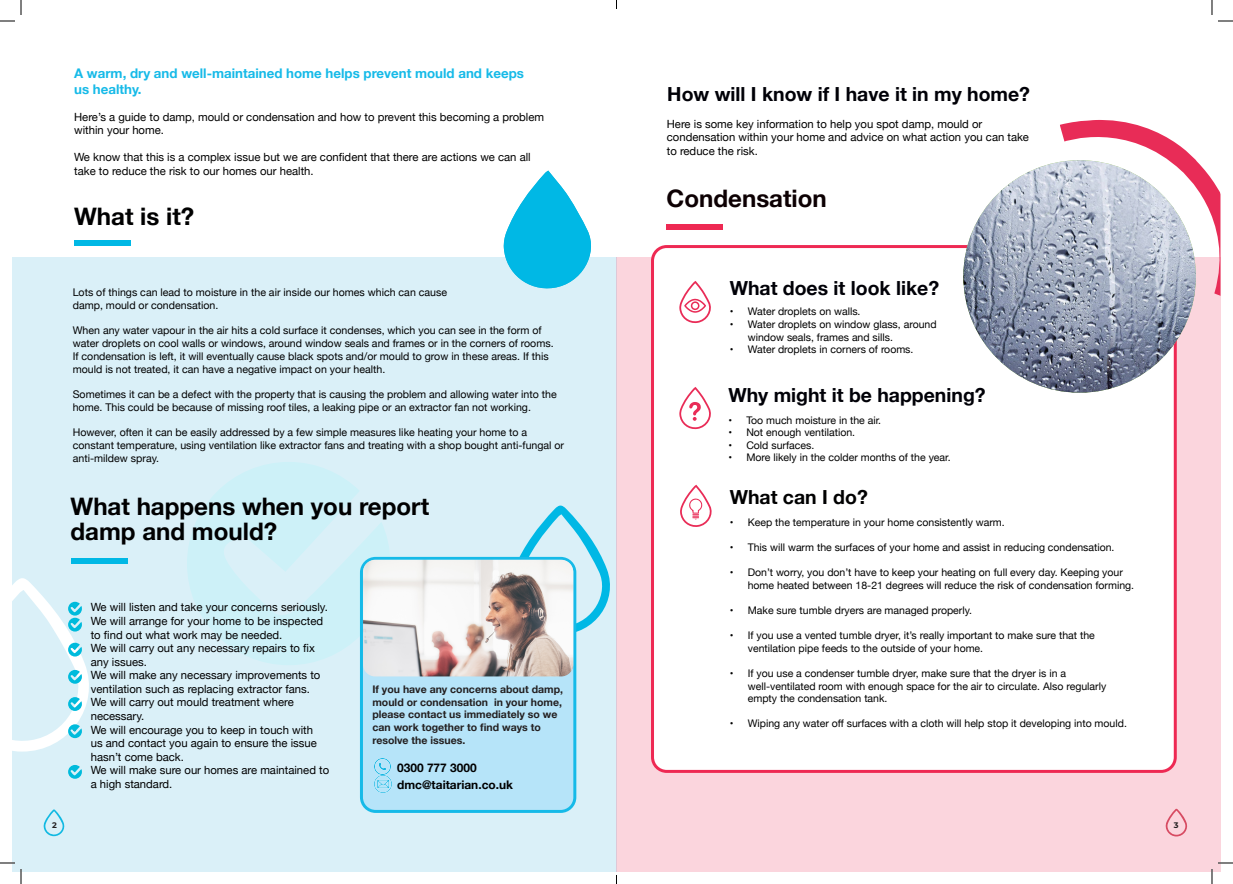
<style>
.page{position:relative;width:1233px;height:884px;background:#fff}
.page>*{position:absolute;margin:0;border:0;box-sizing:border-box;transform-origin:0 0}
.t1{font:700 24.1px/25.1px "Helvetica Neue";color:#000001}
.t2{font:700 24.1px "Helvetica Neue";color:#0d0003}
.t3{font:700 19.4px "Helvetica Neue";color:#000007}
.t4{font:700 19.4px "Helvetica Neue";color:#000001}
.t5{font:700 13.3px "Helvetica Neue";color:#16bae8}
.t6{font:700 11.9px "Helvetica Neue";color:#000001}
.t7{font:11.3px/13.6px "Helvetica Neue";color:#000001}
.t8{font:11.3px/13.6px "Helvetica Neue";color:#000}
.t9{font:10.6px/12.7px "Helvetica Neue";color:#000001}
.t10{font:10.5px/12.6px "Helvetica Neue";color:#000001}
.t11{font:700 10.5px/12.6px "Helvetica Neue";color:#231f20}
.t12{font:700 8.1px "Montserrat";color:#231f20}
</style>
<div class="page">
<div style="left:12px;top:257px;width:604px;height:614px;background:#daf0f8"></div>
<svg style="left:187px;top:462px;width:203px;height:203px"></svg>
<svg style="left:503px;top:171px;width:88px;height:118px"></svg>
<svg style="left:43px;top:809px;width:22px;height:27px"></svg>
<svg style="left:511px;top:506px;width:99px;height:128px"></svg>
<div style="left:75px;top:240px;width:56px;height:6px;background:#00b8e5"></div>
<div style="left:71px;top:558px;width:57px;height:5px;background:#00b8e5"></div>
<div style="left:361px;top:558px;width:214px;height:253px;background:#b6e4f9;border-radius:14px"></div>
<div style="left:360px;top:557px;width:216px;height:256px;border:3px solid #16bae8;border-radius:14px"></div>
<img style="left:374px;top:759px;width:18px;height:34px">
<img style="left:363px;top:560px;width:210px;height:116px">
<svg style="left:12px;top:578px;width:77px;height:174px"></svg>
<svg style="left:68px;top:765px;width:14px;height:14px"></svg>
<div style="left:616px;top:257px;width:604px;height:614px;background:#fbd5dd"></div>
<div style="left:652px;top:247px;width:523px;height:524px;background:#fff;border-radius:14px"></div>
<div style="left:651px;top:245px;width:525px;height:528px;border:3px solid #ee2953;border-radius:14px"></div>
<svg style="left:1165px;top:808px;width:23px;height:28px"></svg>
<div style="left:666px;top:224px;width:57px;height:6px;background:#ee2953"></div>
<svg style="left:679px;top:281px;width:32px;height:42px"></svg>
<svg style="left:679px;top:387px;width:32px;height:42px"></svg>
<svg style="left:680px;top:485px;width:31px;height:42px"></svg>
<img style="left:963px;top:160px;width:232px;height:233px;border-radius:116px">
<svg style="left:1059px;top:119px;width:161px;height:181px"></svg>
<svg style="left:1218px;top:20px;width:15px;height:2px"></svg>
<svg style="left:1218px;top:862px;width:15px;height:2px"></svg>
<svg style="left:0;top:0;width:22px;height:22px"></svg>
<svg style="left:0;top:862px;width:22px;height:22px"></svg>
<svg style="left:1211px;top:0;width:1px;height:15px"></svg>
<svg style="left:1211px;top:869px;width:1px;height:15px"></svg>
<p class="t5" style="left:74px;top:63px;width:451px">A warm, dry and well-maintained home helps prevent mould and keeps</p>
<p class="t5" style="left:74px;top:79px;width:69px">us healthy.</p>
<p class="t8" style="left:74px;top:110px;width:471px">Here’s a guide to damp, mould or condensation and how to prevent this becoming a problem within your home.</p>
<p class="t8" style="left:74px;top:151px;width:458px">We know that this is a complex issue but we are confident that there are actions we can all take to reduce the risk to our homes our health.</p>
<p class="t1" style="left:74px;top:204px;width:122px">What is it?</p>
<p class="t9" style="left:73px;top:287px;width:376px">Lots of things can lead to moisture in the air inside our homes which can cause</p>
<p class="t9" style="left:73px;top:299px;width:147px">damp, mould or condensation.</p>
<p class="t9" style="left:73px;top:325px;width:482px">When any water vapour in the air hits a cold surface it condenses, which you can see in the form of water droplets on cool walls or windows, around window seals and frames or in the corners of rooms.<br>If condensation is left, it will eventually cause black spots and/or mould to grow in these areas. If this mould is not treated, it can have a negative impact on your health.</p>
<p class="t9" style="left:73px;top:389px;width:485px">Sometimes it can be a defect with the property that is causing the problem and allowing water into the home. This could be because of missing roof tiles, a leaking pipe or an extractor fan not working.</p>
<p class="t9" style="left:73px;top:427px;width:493px">However, often it can be easily addressed by a few simple measures like heating your home to a constant temperature, using ventilation like extractor fans and treating with a shop bought anti-fungal or anti-mildew spray.</p>
<p class="t1" style="left:71px;top:494px;width:360px">What happens when you report damp and mould?</p>
<p class="t12" style="left:52px;top:819px;width:6px">2</p>
<p class="t7" style="left:73px;top:601px;width:257px">• We will listen and take your concerns seriously.</p>
<p class="t7" style="left:91px;top:615px;width:234px;text-indent:-18px">• We will arrange for your home to be inspected to find out what work may be needed.</p>
<p class="t7" style="left:91px;top:642px;width:226px;text-indent:-18px">• We will carry out any necessary repairs to fix any issues.</p>
<p class="t7" style="left:91px;top:669px;width:231px;text-indent:-18px">• We will make any necessary improvements to ventilation such as replacing extractor fans.</p>
<p class="t7" style="left:91px;top:696px;width:204px;text-indent:-18px">• We will carry out mould treatment where necessary.</p>
<p class="t7" style="left:91px;top:723px;width:228px;text-indent:-18px">• We will encourage you to keep in touch with us and contact you again to ensure the issue hasn’t come back.</p>
<p class="t7" style="left:91px;top:764px;width:240px;text-indent:-18px">• We will make sure our homes are maintained to a high standard.</p>
<p class="t11" style="left:372px;top:683px;width:192px">If you have any concerns about damp, mould or condensation in your home, please contact us immediately so we can work together to find ways to resolve the issues.</p>
<p class="t6" style="left:397px;top:758px;width:81px">0300 777 3000</p>
<p class="t6" style="left:397px;top:775px;width:117px">dmc@taitarian.co.uk</p>
<p class="t3" style="left:667px;top:79px;width:364px">How will I know if I have it in my home?</p>
<p class="t7" style="left:667px;top:118px;width:364px">Here is some key information to help you spot damp, mould or condensation within your home and advice on what action you can take to reduce the risk.</p>
<p class="t2" style="left:666px;top:180px;width:162px">Condensation</p>
<p class="t3" style="left:729px;top:273px;width:211px">What does it look like?</p>
<p class="t10" style="left:729px;top:306px;width:132px">• Water droplets on walls.</p>
<p class="t10" style="left:747px;top:318px;width:190px;text-indent:-18px">• Water droplets on window glass, around window seals, frames and sills.</p>
<p class="t10" style="left:729px;top:344px;width:185px">• Water droplets in corners of rooms.</p>
<p class="t3" style="left:728px;top:380px;width:259px">Why might it be happening?</p>
<p class="t10" style="left:728px;top:414px;width:154px">• Too much moisture in the air.</p>
<p class="t10" style="left:728px;top:427px;width:128px">• Not enough ventilation.</p>
<p class="t10" style="left:728px;top:439px;width:87px">• Cold surfaces.</p>
<p class="t10" style="left:728px;top:452px;width:224px">• More likely in the colder months of the year.</p>
<p class="t4" style="left:730px;top:482px;width:139px">What can I do?</p>
<p class="t10" style="left:730px;top:516px;width:276px">• Keep the temperature in your home consistently warm.</p>
<p class="t10" style="left:730px;top:541px;width:386px">• This will warm the surfaces of your home and assist in reducing condensation.</p>
<p class="t10" style="left:748px;top:567px;width:388px;text-indent:-18px">• Don’t worry, you don’t have to keep your heating on full every day. Keeping your home heated between 18-21 degrees will reduce the risk of condensation forming.</p>
<p class="t10" style="left:730px;top:604px;width:244px">• Make sure tumble dryers are managed properly.</p>
<p class="t10" style="left:748px;top:630px;width:349px;text-indent:-18px">• If you use a vented tumble dryer, it’s really important to make sure that the ventilation pipe feeds to the outside of your home.</p>
<p class="t10" style="left:748px;top:667px;width:360px;text-indent:-18px">• If you use a condenser tumble dryer, make sure that the dryer is in a well-ventilated room with enough space for the air to circulate. Also regularly empty the condensation tank.</p>
<p class="t10" style="left:730px;top:718px;width:399px">• Wiping any water off surfaces with a cloth will help stop it developing into mould.</p>
<p class="t12" style="left:1173px;top:819px;width:6px">3</p>
</div>
